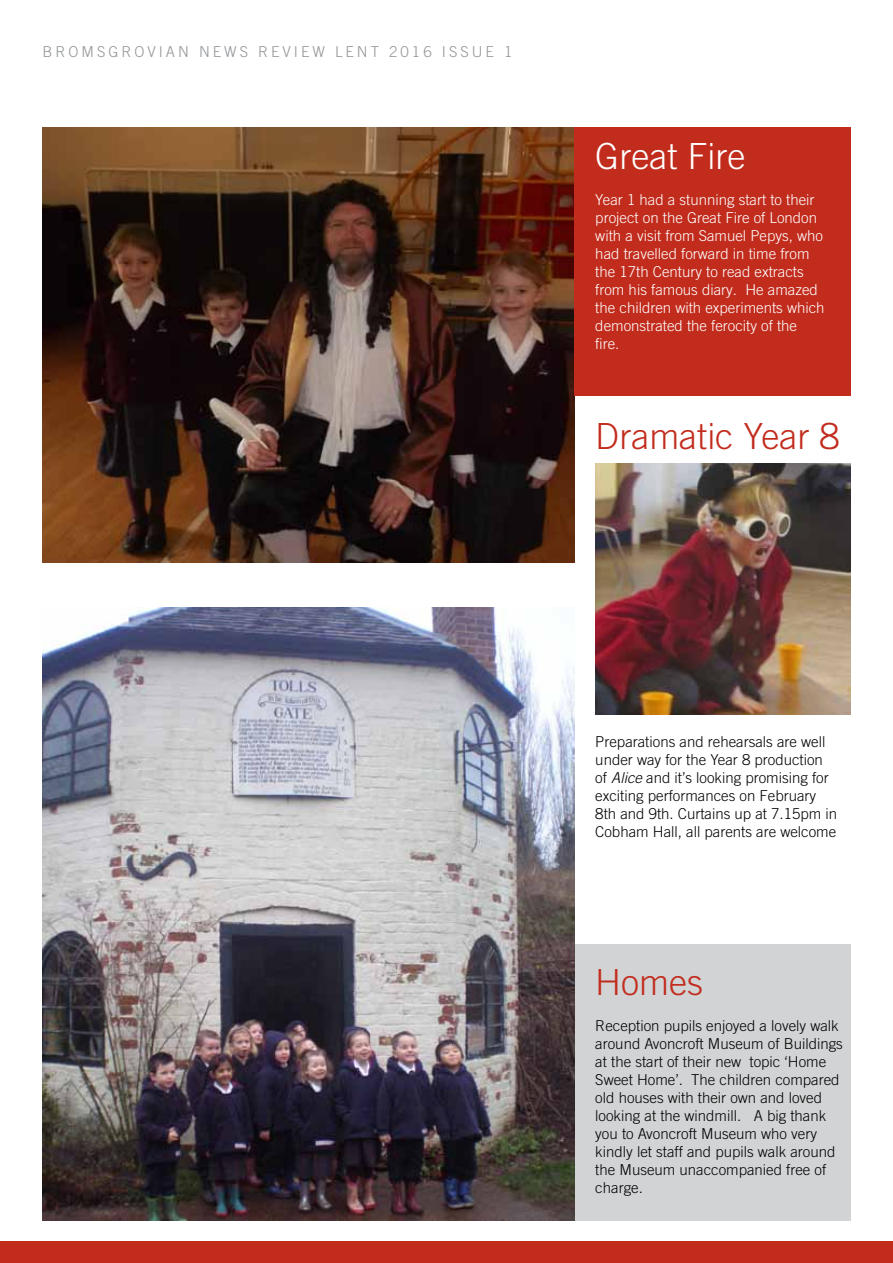
<style>
.page{position:relative;width:893px;height:1263px;background:#fff}
.page>*{position:absolute;margin:0;border:0;box-sizing:border-box;transform-origin:0 0}
.t1{font:300 36px "Trade Gothic LT Com";color:#c22c1d}
.t2{font:300 36px "Trade Gothic LT Com";color:#fff}
.t3{font:300 15px/18px "Trade Gothic LT Com";color:#000}
.t4{font:300 15px/18px "Trade Gothic LT Com";color:#fff}
.t5{font:300 15px "Trade Gothic LT Com";letter-spacing:.2em;color:#939598}
.s1{font-style:italic}
</style>
<div class="page">
<div style="left:0;top:1242px;width:893px;height:21px;background:#c22c1d"></div>
<div style="left:574px;top:944px;width:276px;height:276px;background:#d1d3d4"></div>
<img style="left:43px;top:128px;width:531px;height:434px">
<div style="left:574px;top:128px;width:276px;height:268px;background:#c22c1d"></div>
<img style="left:43px;top:607px;width:531px;height:613px">
<img style="left:595px;top:464px;width:255px;height:250px">
<p class="t5" style="left:43px;top:43px;width:471px">b rom sg ro via n news review l ent 2016 issue 1</p>
<h1 class="t2" style="left:595px;top:135px;width:152px">Great Fire</h1>
<p class="t4" style="left:595px;top:191px;width:231px">Year 1 had a stunning start to their project on the Great Fire of London with a visit from Samuel Pepys, who had travelled forward in time from the 17th Century to read extracts from his famous diary. He amazed the children with experiments which demonstrated the ferocity of the fire.</p>
<h1 class="t1" style="left:595px;top:415px;width:246px">Dramatic Year 8</h1>
<p class="t3" style="left:595px;top:732px;width:243px">Preparations and rehearsals are well under way for the Year 8 production of <span class="s1">Alice</span> and it’s looking promising for exciting performances on February 8th and 9th. Curtains up at 7.15pm in Cobham Hall, all parents are welcome</p>
<h1 class="t1" style="left:595px;top:961px;width:109px">Homes</h1>
<p class="t3" style="left:595px;top:1017px;width:249px">Reception pupils enjoyed a lovely walk around Avoncroft Museum of Buildings at the start of their new topic ‘Home<br>Sweet Home’. The children compared old houses with their own and loved looking at the windmill. A big thank you to Avoncroft Museum who very kindly let staff and pupils walk around the Museum unaccompanied free of charge.</p>
</div>
